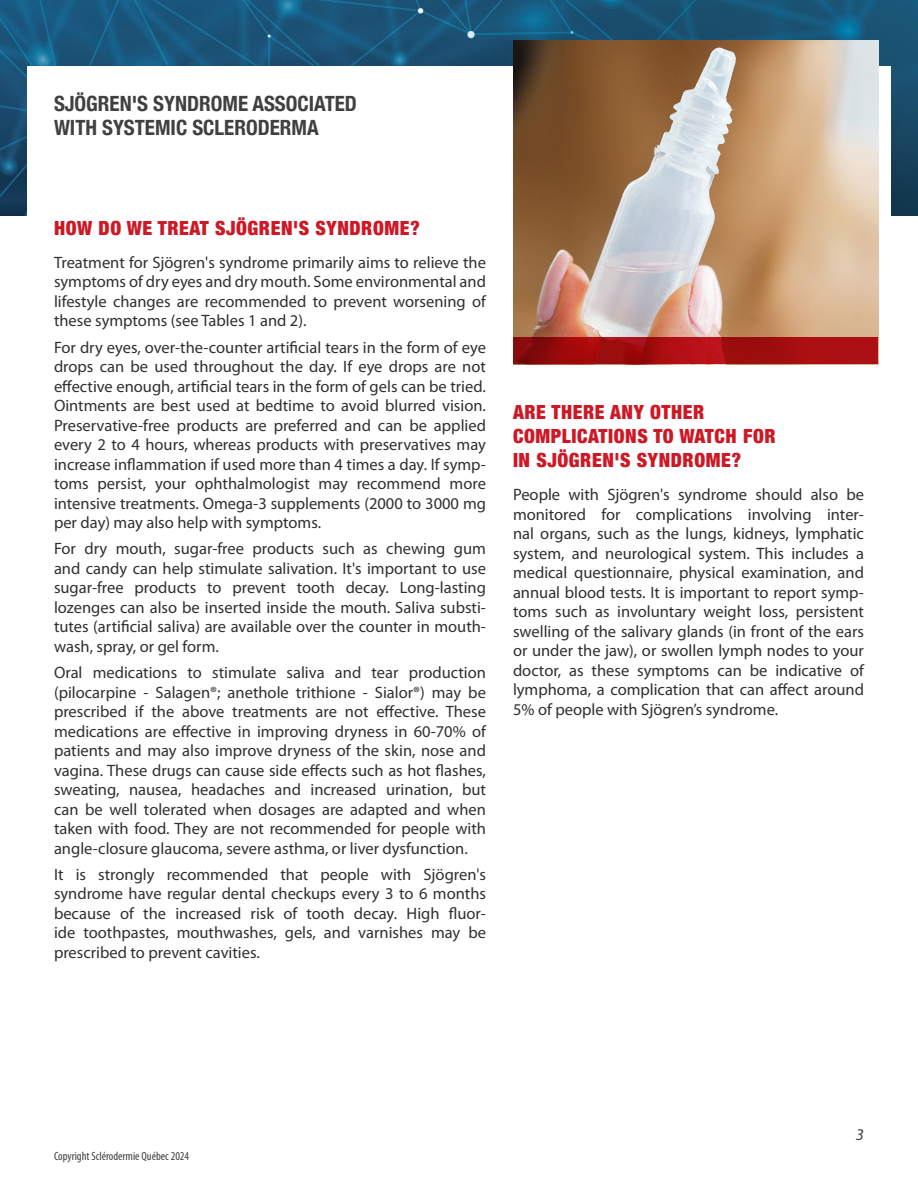
<style>
.page{position:relative;width:918px;height:1188px;background:#fff}
.page>*{position:absolute;margin:0;border:0;box-sizing:border-box;transform-origin:0 0}
.Fiche_Titre{font:700 condensed 21px/24px "Helvetica Neue";color:#413f41}
.titre_1{font:900 condensed 19.5px/24px "Helvetica Neue";letter-spacing:.03em;color:#cd1825}
.contenu{font:16.5px/19.5px "Myriad Pro";color:#312f30;text-align:justify}
.t1{font:italic 16.5px "Myriad Pro";color:#413f41}
.t2{font:condensed 12px "Myriad Pro";color:#413f41}
</style>
<div class="page">
<img style="left:0;top:0;width:918px;height:216px">
<div style="left:27px;top:66px;width:864px;height:668px;background:#fff"></div>
<img style="left:514px;top:40px;width:364px;height:298px">
<svg style="left:513px;top:338px;width:365px;height:26px;background:#a20d0f"></svg>
<p class="Fiche_Titre" style="left:54px;top:91px;width:304px">SJÖGREN'S SYNDROME ASSOCIATED<br>WITH SYSTEMIC SCLERODERMA</p>
<p class="titre_1" style="left:54px;top:215px;width:367px">HOW DO WE TREAT SJÖGREN'S SYNDROME?</p>
<p class="contenu" style="left:54px;top:252px;width:434px">Treatment for Sjögren's syndrome primarily aims to relieve the symptoms of dry eyes and dry mouth. Some environmental and lifestyle changes are recommended to prevent worsening of these symptoms (see Tables 1 and 2).</p>
<p class="contenu" style="left:54px;top:337px;width:434px">For dry eyes, over-the-counter artificial tears in the form of eye drops can be used throughout the day. If eye drops are not effective enough, artificial tears in the form of gels can be tried.<br>Ointments are best used at bedtime to avoid blurred vision.<br>Preservative-free products are preferred and can be applied every 2 to 4 hours, whereas products with preservatives may increase inflammation if used more than 4 times a day. If symp&shy;toms persist, your ophthalmologist may recommend more intensive treatments. Omega-3 supplements (2000 to 3000 mg per day) may also help with symptoms.</p>
<p class="contenu" style="left:54px;top:539px;width:434px">For dry mouth, sugar-free products such as chewing gum and candy can help stimulate salivation. It's important to use sugar-free products to prevent tooth decay. Long-lasting lozenges can also be inserted inside the mouth. Saliva substi&shy;tutes (artificial saliva) are available over the counter in mouth&shy;wash, spray, or gel form.</p>
<p class="contenu" style="left:54px;top:663px;width:434px">Oral medications to stimulate saliva and tear production (pilocarpine - Salagen®; anethole trithione - Sialor®) may be prescribed if the above treatments are not effective. These medications are effective in improving dryness in 60-70% of patients and may also improve dryness of the skin, nose and vagina. These drugs can cause side effects such as hot flashes, sweating, nausea, headaches and increased urination, but can be well tolerated when dosages are adapted and when taken with food. They are not recommended for people with angle-closure glaucoma, severe asthma, or liver dysfunction.</p>
<p class="contenu" style="left:54px;top:864px;width:434px">It is strongly recommended that people with Sjögren's syndrome have regular dental checkups every 3 to 6 months because of the increased risk of tooth decay. High fluor&shy;ide toothpastes, mouthwashes, gels, and varnishes may be prescribed to prevent cavities.</p>
<p class="titre_1" style="left:513px;top:399px;width:264px">ARE THERE ANY OTHER<br>COMPLICATIONS TO WATCH FOR<br>IN SJÖGREN'S SYNDROME?</p>
<p class="contenu" style="left:513px;top:485px;width:353px">People with Sjögren's syndrome should also be monitored for complications involving inter&shy;nal organs, such as the lungs, kidneys, lymphatic system, and neurological system. This includes a medical questionnaire, physical examination, and annual blood tests. It is important to report symp&shy;toms such as involuntary weight loss, persistent swelling of the salivary glands (in front of the ears or under the jaw), or swollen lymph nodes to your doctor, as these symptoms can be indicative of lymphoma, a complication that can affect around 5% of people with Sjögren’s syndrome.</p>
<p class="t2" style="left:54px;top:1148px;width:137px">Copyright Sclérodermie Québec 2024</p>
<p class="t1" style="left:856px;top:1124px;width:10px">3</p>
</div>
